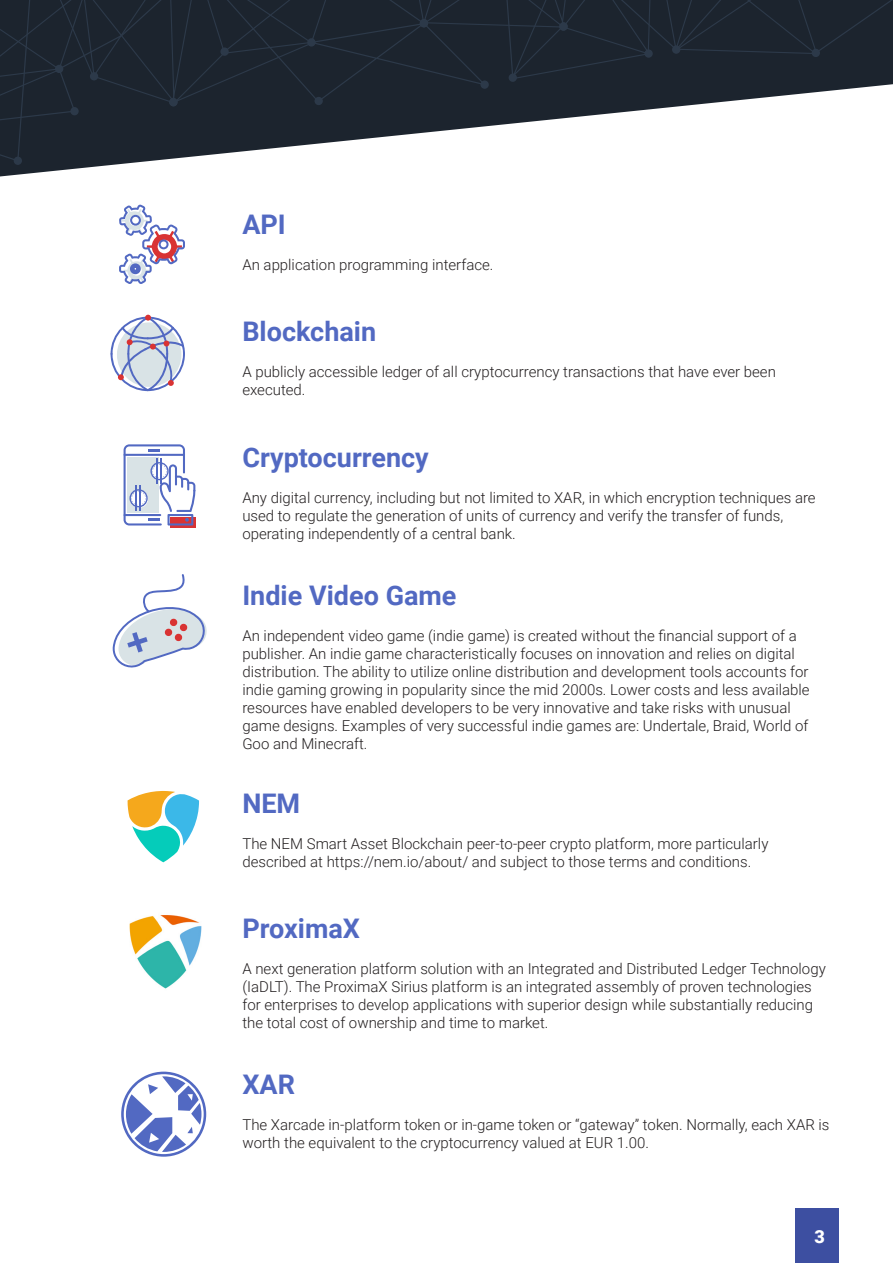
<style>
.page{position:relative;width:893px;height:1263px;background:#fff}
.page>*{position:absolute;margin:0;border:0;box-sizing:border-box;transform-origin:0 0}
.t1{font:700 27px "Roboto";color:#5269c2}
.t2{font:900 18px "Roboto";color:#fff}
.t3{font:300 15px/18px "Roboto";color:#231f20}
</style>
<div class="page">
<svg style="left:0;top:79px;width:893px;height:97px"></svg>
<div style="left:796px;top:1209px;width:43px;height:54px;background:#3d4fa1"></div>
<div style="left:14px;top:157px;width:8px;height:8px;background:#2c3949;border-radius:50%"></div>
<div style="left:480px;top:81px;width:9px;height:8px;background:#2c3949;border-radius:50%"></div>
<svg style="left:0;top:0;width:487px;height:162px;background:#303741"></svg>
<div style="left:509px;top:74px;width:8px;height:8px;background:#2c3949;border-radius:50%"></div>
<svg style="left:397px;top:0;width:496px;height:79px;background:#1c252f"></svg>
<svg style="left:119px;top:205px;width:66px;height:79px"></svg>
<svg style="left:111px;top:315px;width:74px;height:76px"></svg>
<svg style="left:170px;top:517px;width:26px;height:10px"></svg>
<svg style="left:124px;top:444px;width:71px;height:81px"></svg>
<svg style="left:112px;top:574px;width:95px;height:94px"></svg>
<svg style="left:121px;top:1071px;width:85px;height:86px"></svg>
<svg style="left:128px;top:791px;width:71px;height:71px"></svg>
<img style="left:129px;top:915px;width:73px;height:74px">
<p class="t1" style="left:242px;top:205px;width:45px">API</p>
<p class="t3" style="left:242px;top:255px;width:253px">An application programming interface.</p>
<p class="t1" style="left:242px;top:313px;width:135px">Blockchain</p>
<p class="t3" style="left:242px;top:362px;width:535px">A publicly accessible ledger of all cryptocurrency transactions that have ever been</p>
<p class="t3" style="left:242px;top:380px;width:65px">executed.</p>
<p class="t1" style="left:242px;top:438px;width:188px">Cryptocurrency</p>
<p class="t3" style="left:242px;top:488px;width:575px">Any digital currency, including but not limited to XAR, in which encryption techniques are used to regulate the generation of units of currency and verify the transfer of funds,</p>
<p class="t3" style="left:242px;top:524px;width:275px">operating independently of a central bank.</p>
<p class="t1" style="left:242px;top:576px;width:216px">Indie Video Game</p>
<p class="t3" style="left:242px;top:626px;width:556px">An independent video game (indie game) is created without the financial support of a</p>
<p class="t3" style="left:242px;top:644px;width:554px">publisher. An indie game characteristically focuses on innovation and relies on digital</p>
<p class="t3" style="left:242px;top:662px;width:569px">distribution. The ability to utilize online distribution and development tools accounts for indie gaming growing in popularity since the mid 2000s. Lower costs and less available</p>
<p class="t3" style="left:242px;top:698px;width:568px">resources have enabled developers to be very innovative and take risks with unusual game designs. Examples of very successful indie games are: Undertale, Braid, World of<br>Goo and Minecraft.</p>
<p class="t1" style="left:242px;top:785px;width:59px">NEM</p>
<p class="t3" style="left:242px;top:834px;width:528px">The NEM Smart Asset Blockchain peer-to-peer crypto platform, more particularly</p>
<p class="t3" style="left:242px;top:852px;width:510px">described at https://nem.io/about/ and subject to those terms and conditions.</p>
<p class="t1" style="left:242px;top:909px;width:119px">ProximaX</p>
<p class="t3" style="left:242px;top:959px;width:585px">A next generation platform solution with an Integrated and Distributed Ledger Technology (IaDLT). The ProximaX Sirius platform is an integrated assembly of proven technologies for enterprises to develop applications with superior design while substantially reducing the total cost of ownership and time to market.</p>
<p class="t1" style="left:242px;top:1066px;width:54px">XAR</p>
<p class="t3" style="left:242px;top:1115px;width:589px">The Xarcade in-platform token or in-game token or “gateway” token. Normally, each XAR is worth the equivalent to the cryptocurrency valued at EUR 1.00.</p>
<p class="t2" style="left:814px;top:1224px;width:12px">3</p>
</div>
